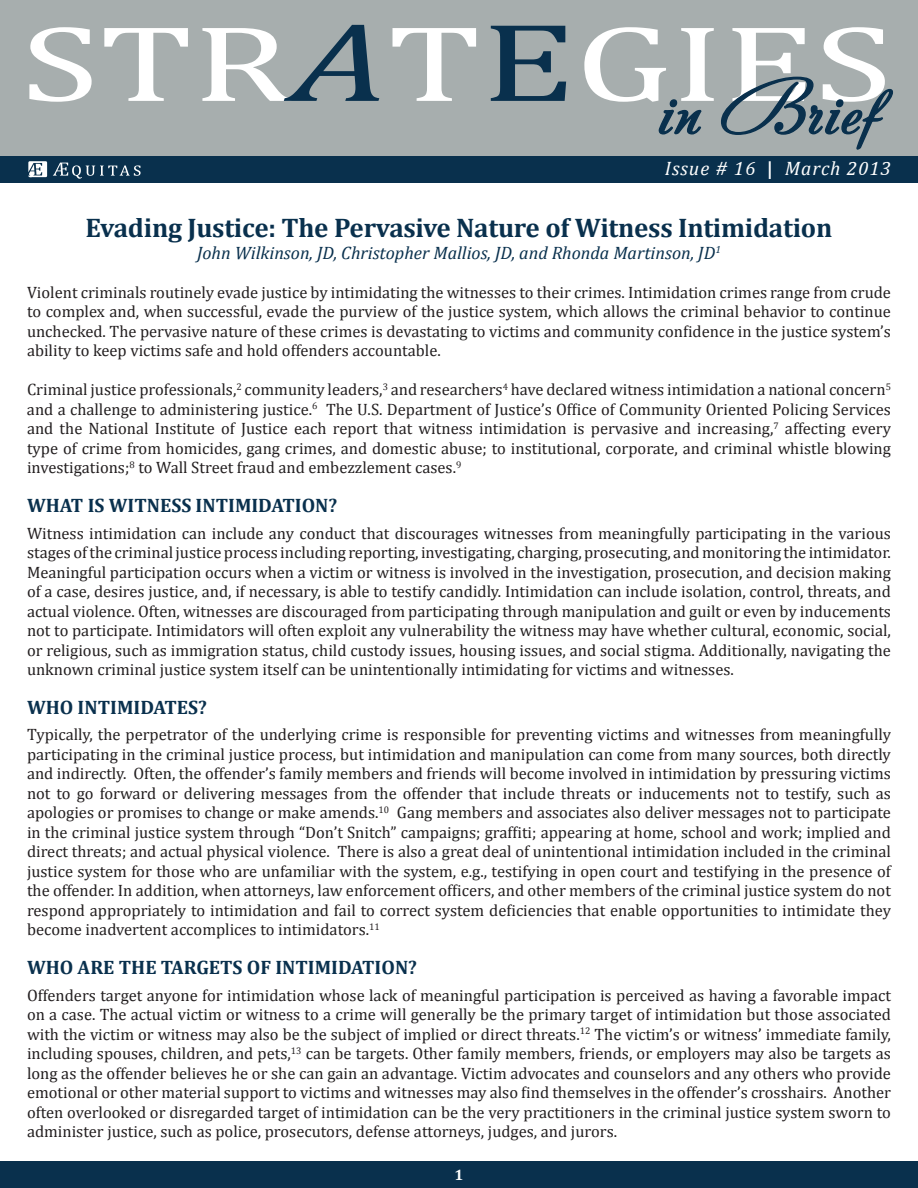
<style>
.page{position:relative;width:918px;height:1188px;background:#fff}
.page>*{position:absolute;margin:0;border:0;box-sizing:border-box;transform-origin:0 0}
.t1{font:75.15px "Andantinoscript";color:#09304d;scale:1.06 1}
.t2{font:700 27px "Cambria";letter-spacing:-.01em;color:#09304d}
.t3{font:700 19.5px "Cambria";color:#09304d}
.t4{font:italic 19.5px "Cambria";letter-spacing:.05em;color:#fff}
.t5{font:italic 18px "Cambria";color:#09304d}
.t6{font:16.5px/19.5px "Cambria";color:#231f20;text-align:justify}
.t7{font:700 15px "Cambria";color:#fff}
.s1{font-weight:700;font-style:normal}
</style>
<div class="page">
<div style="left:0;top:0;width:918px;height:158px;background:#a7aeae"></div>
<div style="left:0;top:156px;width:918px;height:27px;background:#09304d"></div>
<img style="left:28px;top:161px;width:19px;height:16px">
<img style="left:53px;top:163px;width:88px;height:16px">
<div style="left:0;top:1161px;width:918px;height:27px;background:#09304d"></div>
<svg style="left:29px;top:25px;width:350px;height:77px"></svg>
<svg style="left:393px;top:28px;width:83px;height:73px"></svg>
<svg style="left:491px;top:26px;width:75px;height:75px"></svg>
<svg style="left:584px;top:27px;width:309px;height:123px"></svg>
<h1 class="t1" style="left:658px;top:60px;width:212px">in Brief</h1>
<p class="t4" style="left:665px;top:155px;width:228px">Issue # 16 <span class="s1">|</span> March 2013</p>
<h2 class="t2" style="left:86px;top:209px;width:748px">EVADING JUSTICE: THE PERVASIVE NATURE OF WITNESS INTIMIDATION</h2>
<p class="t5" style="left:197px;top:240px;width:525px">John Wilkinson, JD, Christopher Mallios, JD, and Rhonda Martinson, JD<sup>1</sup></p>
<p class="t6" style="left:27px;top:282px;width:866px">Violent criminals routinely evade justice by intimidating the witnesses to their crimes. Intimidation crimes range from crude to complex and, when successful, evade the purview of the justice system, which allows the criminal behavior to continue unchecked. The pervasive nature of these crimes is devastating to victims and community confidence in the justice system’s ability to keep victims safe and hold offenders accountable.</p>
<p class="t6" style="left:27px;top:380px;width:866px">Criminal justice professionals,<sup>2</sup> community leaders,<sup>3</sup> and researchers<sup>4</sup> have declared witness intimidation a national concern<sup>5 </sup>and a challenge to administering justice.<sup>6</sup> The U.S. Department of Justice’s Office of Community Oriented Policing Services and the National Institute of Justice each report that witness intimidation is pervasive and increasing,<sup>7</sup> affecting every type of crime from homicides, gang crimes, and domestic abuse; to institutional, corporate, and criminal whistle blowing investigations;<sup>8</sup> to Wall Street fraud and embezzlement cases.<sup>9</sup></p>
<p class="t3" style="left:27px;top:492px;width:96px">WHAT IS WITNE</p>
<p class="t3" style="left:171px;top:492px;width:35px">SS INTI</p>
<p class="t3" style="left:235px;top:492px;width:104px">MIDATION?</p>
<p class="t6" style="left:27px;top:523px;width:866px">Witness intimidation can include any conduct that discourages witnesses from meaningfully participating in the various stages of the criminal justice process including reporting, investigating, charging, prosecuting, and monitoring the intimidator.<br>Meaningful participation occurs when a victim or witness is involved in the investigation, prosecution, and decision making of a case, desires justice, and, if necessary, is able to testify candidly. Intimidation can include isolation, control, threats, and actual violence. Often, witnesses are discouraged from participating through manipulation and guilt or even by inducements not to participate. Intimidators will often exploit any vulnerability the witness may have whether cultural, economic, social, or religious, such as immigration status, child custody issues, housing issues, and social stigma. Additionally, navigating the unknown criminal justice system itself can be unintentionally intimidating for victims and witnesses.</p>
<p class="t3" style="left:27px;top:694px;width:62px">WHO INTI</p>
<p class="t3" style="left:117px;top:694px;width:92px">MIDATES?</p>
<p class="t6" style="left:27px;top:725px;width:866px">Typically, the perpetrator of the underlying crime is responsible for preventing victims and witnesses from meaningfully participating in the criminal justice process, but intimidation and manipulation can come from many sources, both directly and indirectly. Often, the offender’s family members and friends will become involved in intimidation by pressuring victims not to go forward or delivering messages from the offender that include threats or inducements not to testify, such as apologies or promises to change or make amends.<sup>10</sup> Gang members and associates also deliver messages not to participate in the criminal justice system through “Don’t Snitch” campaigns; graffiti; appearing at home, school and work; implied and direct threats; and actual physical violence. There is also a great deal of unintentional intimidation included in the criminal justice system for those who are unfamiliar with the system, e.g., testifying in open court and testifying in the presence of the offender. In addition, when attorneys, law enforcement officers, and other members of the criminal justice system do not respond appropriately to intimidation and fail to correct system deficiencies that enable opportunities to intimidate they become inadvertent accomplices to intimidators.<sup>11</sup></p>
<p class="t3" style="left:27px;top:954px;width:259px">WHO ARE THE TARGETS OF INTI</p>
<p class="t3" style="left:315px;top:954px;width:104px">MIDATION?</p>
<p class="t6" style="left:27px;top:985px;width:866px">Offenders target anyone for intimidation whose lack of meaningful participation is perceived as having a favorable impact on a case. The actual victim or witness to a crime will generally be the primary target of intimidation but those associated with the victim or witness may also be the subject of implied or direct threats.<sup>12</sup> The victim’s or witness’ immediate family, including spouses, children, and pets,<sup>13</sup> can be targets. Other family members, friends, or employers may also be targets as long as the offender believes he or she can gain an advantage. Victim advocates and counselors and any others who provide emotional or other material support to victims and witnesses may also find themselves in the offender’s crosshairs. Another often overlooked or disregarded target of intimidation can be the very practitioners in the criminal justice system sworn to administer justice, such as police, prosecutors, defense attorneys, judges, and jurors.</p>
<p class="t7" style="left:455px;top:1165px;width:10px">1</p>
</div>
